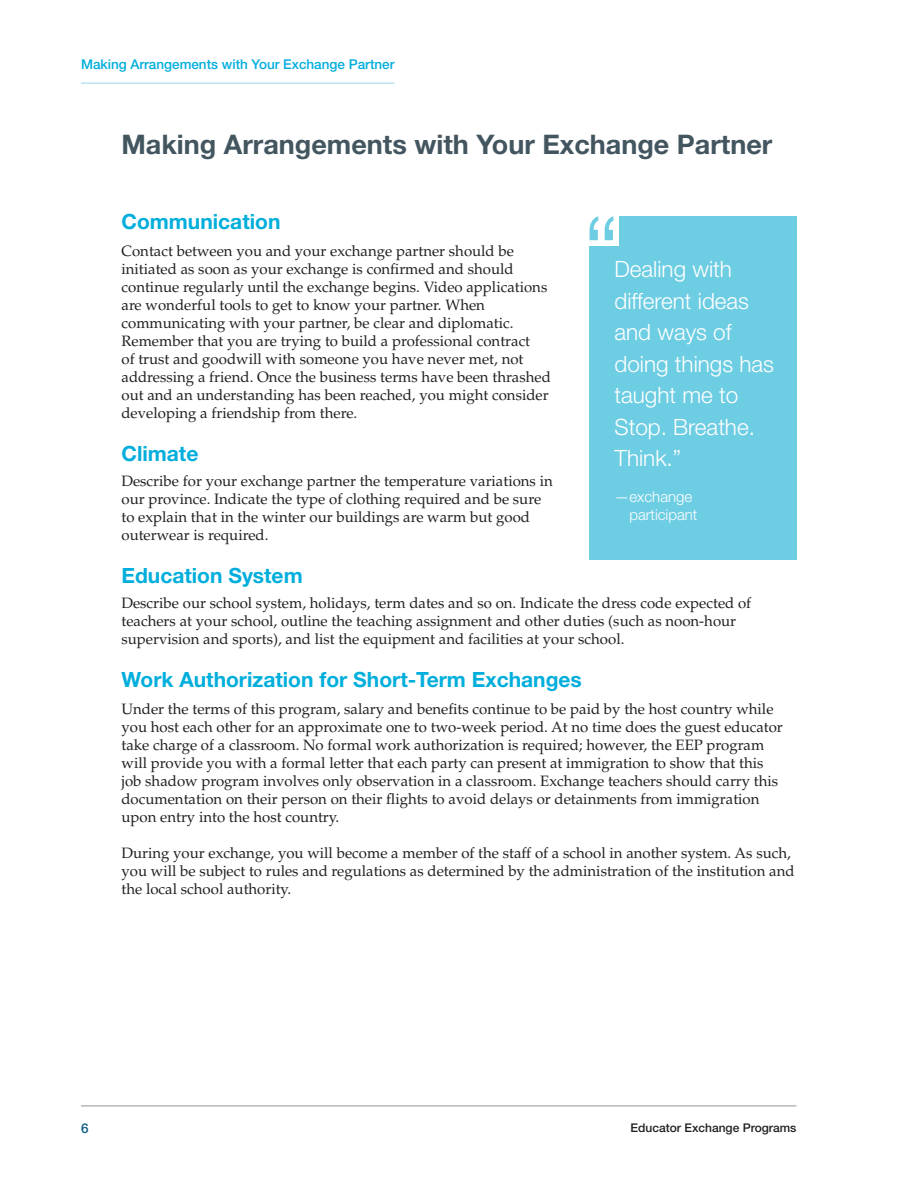
<style>
.page{position:relative;width:918px;height:1188px;background:#fff}
.page>*{position:absolute;margin:0;border:0;box-sizing:border-box;transform-origin:0 0}
.t1{font:700 27px "Helvetica Neue LT Std";color:#435660}
.t2{font:300 22.5px/31.5px "Helvetica Neue LT Std";color:#fff}
.t3{font:700 21px "Helvetica Neue LT Std";color:#00aedc}
.t4{font:15px/18px "Palatino LT Std";color:#231f20}
.t5{font:300 15px/18px "Helvetica Neue LT Std";color:#fff}
.t6{font:500 13.5px "Helvetica Neue LT Std";color:#00aedc}
.t7{font:500 13.5px "Helvetica Neue LT Std";color:#135e87}
.t8{font:500 12px "Helvetica Neue LT Std";color:#231f20}
</style>
<div class="page">
<hr style="left:81px;top:1106px;width:715px;height:1px;background:#939598">
<hr style="left:81px;top:82px;width:313px;height:2px;background:#b9e3f1">
<div style="left:589px;top:216px;width:207px;height:344px;background:#6dcde3"></div>
<div style="left:589px;top:216px;width:30px;height:30px;background:#fff"></div>
<svg style="left:590px;top:216px;width:23px;height:24px"></svg>
<p class="t6" style="left:81px;top:56px;width:315px">Making Arrangements with Your Exchange Partner</p>
<h1 class="t1" style="left:122px;top:128px;width:652px">Making Arrangements with Your Exchange Partner</h1>
<h3 class="t3" style="left:122px;top:209px;width:160px">Communication</h3>
<p class="t4" style="left:122px;top:242px;width:431px">Contact between you and your exchange partner should be initiated as soon as your exchange is confirmed and should continue regularly until the exchange begins. Video applications are wonderful tools to get to know your partner. When communicating with your partner, be clear and diplomatic.<br>Remember that you are trying to build a professional contract<br>of trust and goodwill with someone you have never met, not addressing a friend. Once the business terms have been thrashed out and an understanding has been reached, you might consider developing a friendship from there.</p>
<h3 class="t3" style="left:122px;top:441px;width:78px">Climate</h3>
<p class="t4" style="left:122px;top:472px;width:433px">Describe for your exchange partner the temperature variations in our province. Indicate the type of clothing required and be sure to explain that in the winter our buildings are warm but good outerwear is required.</p>
<h3 class="t3" style="left:122px;top:563px;width:183px">Education System</h3>
<p class="t4" style="left:122px;top:594px;width:631px">Describe our school system, holidays, term dates and so on. Indicate the dress code expected of teachers at your school, outline the teaching assignment and other duties (such as noon-hour supervision and sports), and list the equipment and facilities at your school.</p>
<h3 class="t3" style="left:122px;top:667px;width:462px">Work Authorization for Short-Term Exchanges</h3>
<p class="t4" style="left:122px;top:700px;width:663px">Under the terms of this program, salary and benefits continue to be paid by the host country while you host each other for an approximate one to two-week period. At no time does the guest educator take charge of a classroom. No formal work authorization is required; however, the EEP program will provide you with a formal letter that each party can present at immigration to show that this job shadow program involves only observation in a classroom. Exchange teachers should carry this documentation on their person on their flights to avoid delays or detainments from immigration upon entry into the host country.</p>
<p class="t4" style="left:122px;top:844px;width:675px">During your exchange, you will become a member of the staff of a school in another system. As such, you will be subject to rules and regulations as determined by the administration of the institution and the local school authority.</p>
<h2 class="t2" style="left:615px;top:253px;width:161px">Dealing with different ideas and ways of doing things has taught me to<br>Stop. Breathe.<br>Think.”</h2>
<p class="t5" style="left:630px;top:487px;width:69px;text-indent:-15px">—exchange participant</p>
<p class="t7" style="left:81px;top:1120px;width:9px">6</p>
<p class="t8" style="left:631px;top:1121px;width:167px">Educator Exchange Programs</p>
</div>
